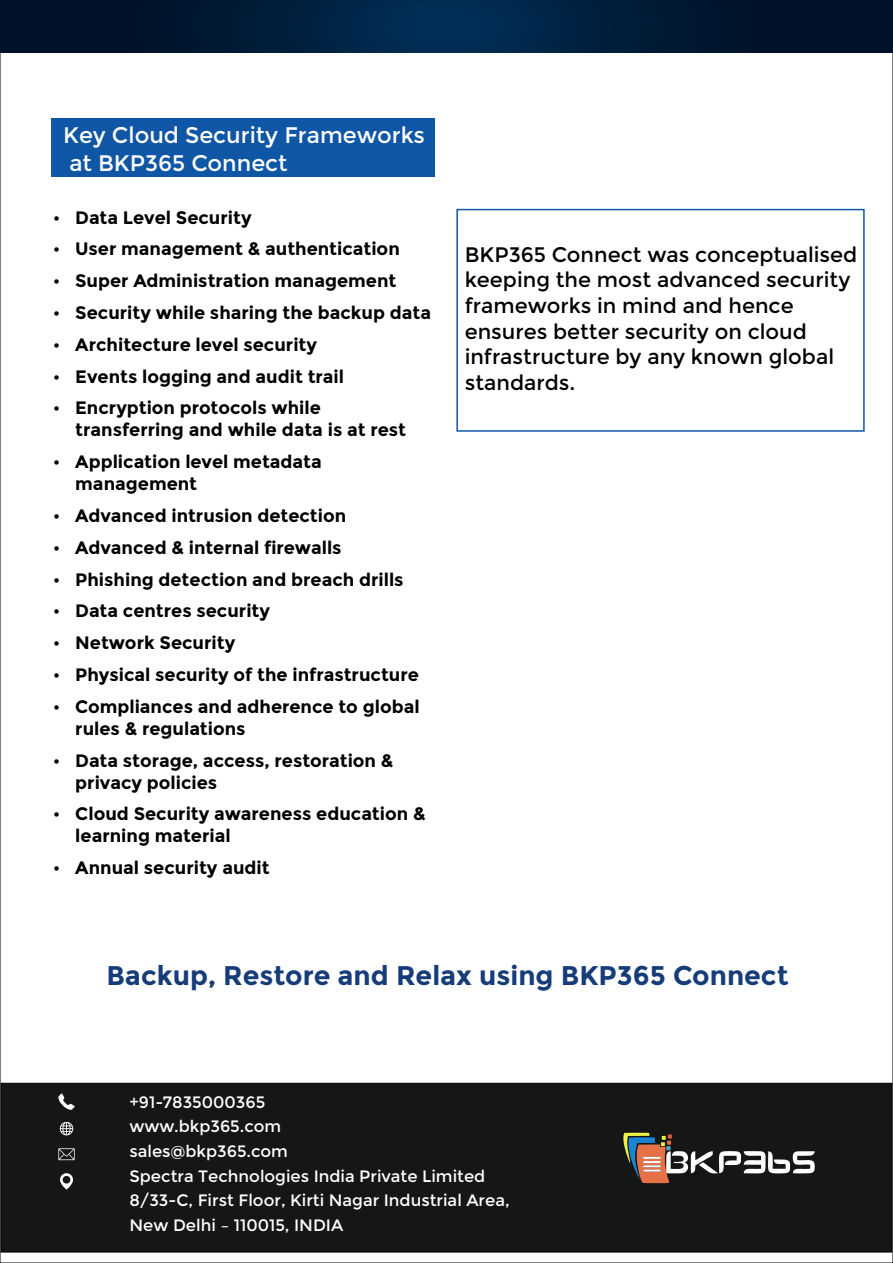
<style>
.page{position:relative;width:893px;height:1263px;background:#fff}
.page>*{position:absolute;margin:0;border:0;box-sizing:border-box;transform-origin:0 0}
.t1{font:700 27px "Montserrat";color:#163c79}
.t2{font:22.5px/27.5px "Montserrat";color:#fff}
.t3{font:21px/25.7px "Montserrat";color:#000}
.t4{font:700 18px/31.8px "Montserrat";color:#000}
.t5{font:16.5px/24.8px "Montserrat";color:#fff}
</style>
<div class="page">
<div style="left:52px;top:118px;width:383px;height:59px;background:#0f57a6"></div>
<div style="left:456px;top:209px;width:409px;height:223px;border:1px solid #0f57a6"></div>
<svg style="left:0;top:0;width:893px;height:52px;background:#001b37"></svg>
<div style="left:0;top:1082px;width:893px;height:171px;background:#151616"></div>
<svg style="left:58px;top:1093px;width:17px;height:17px"></svg>
<svg style="left:58px;top:1148px;width:17px;height:12px"></svg>
<svg style="left:59px;top:1173px;width:15px;height:17px"></svg>
<svg style="left:60px;top:1122px;width:13px;height:13px"></svg>
<svg style="left:621px;top:1132px;width:194px;height:51px;background:#56504b"></svg>
<p class="t2" style="left:63px;top:122px;width:363px">Key Cloud Security Frameworks at BKP365 Connect</p>
<p class="t4" style="left:75px;top:201px;width:357px">Data Level Security<br>User management &amp; authentication<br>Super Administration management<br>Security while sharing the backup data<br>Architecture level security<br>Events logging and audit trail<br>Encryption protocols while</p>
<p class="t4" style="left:75px;top:414px;width:332px">transferring and while data is at rest<br>Application level metadata</p>
<p class="t4" style="left:75px;top:468px;width:346px">management<br>Advanced intrusion detection<br>Advanced &amp; internal firewalls<br>Phishing detection and breach drills<br>Data centres security<br>Network Security<br>Physical security of the infrastructure<br>Compliances and adherence to global</p>
<p class="t4" style="left:75px;top:712px;width:320px">rules &amp; regulations<br>Data storage, access, restoration &amp;</p>
<p class="t4" style="left:75px;top:766px;width:352px">privacy policies<br>Cloud Security awareness education &amp;</p>
<p class="t4" style="left:75px;top:820px;width:196px">learning material<br>Annual security audit</p>
<p class="t3" style="left:465px;top:241px;width:394px">BKP365 Connect was conceptualised keeping the most advanced security frameworks in mind and hence ensures better security on cloud infrastructure by any known global standards.</p>
<h1 class="t1" style="left:106px;top:959px;width:684px">Backup, Restore and Relax using BKP365 Connect</h1>
<p class="t5" style="left:129px;top:1089px;width:382px">+91-7835000365<br>www.bkp365.com<br>sales@bkp365.com<br>Spectra Technologies India Private Limited<br>8/33-C, First Floor, Kirti Nagar Industrial Area,<br>New Delhi – 110015, INDIA</p>
</div>
